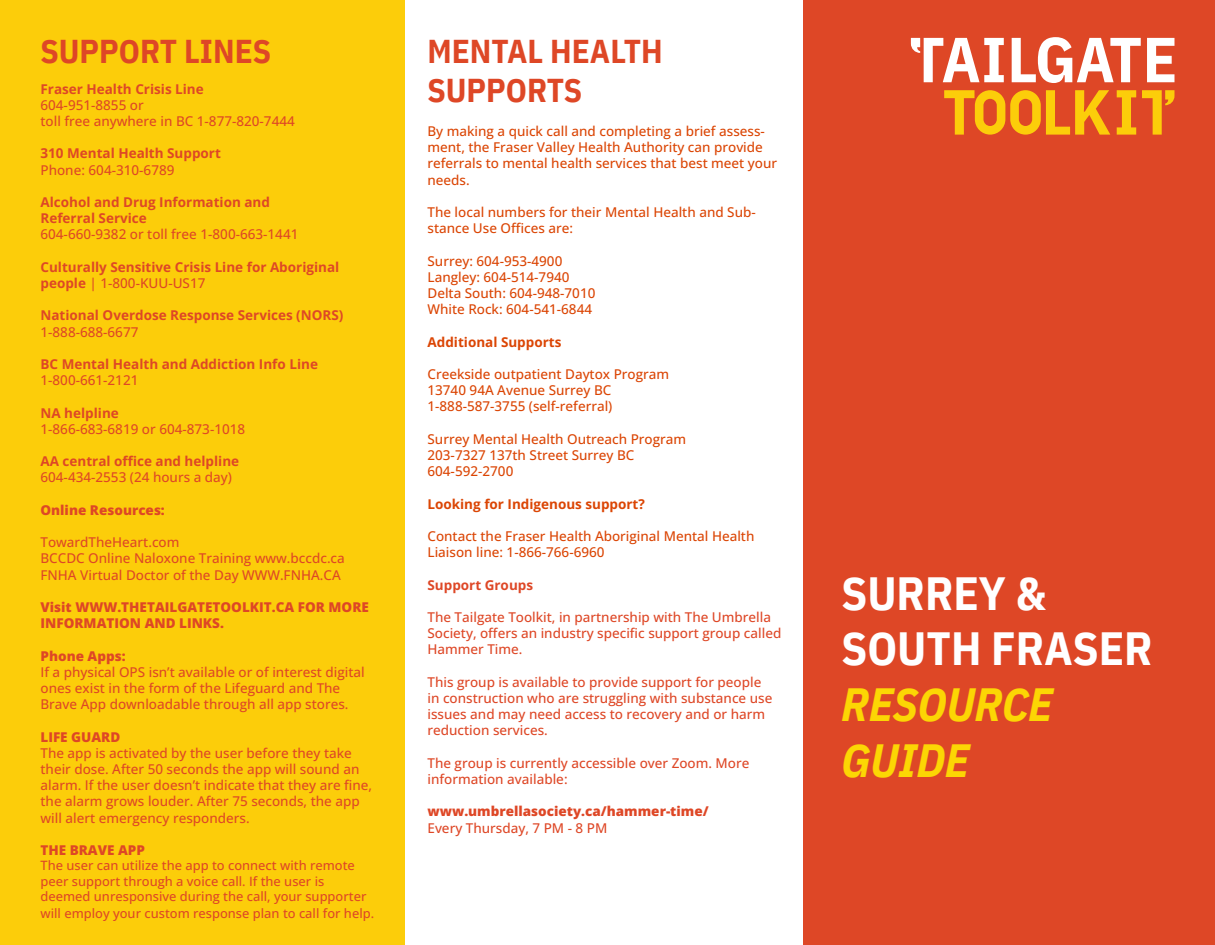
<style>
.page{position:relative;width:1215px;height:945px;background:#fff}
.page>*{position:absolute;margin:0;border:0;box-sizing:border-box;transform-origin:0 0}
.t1{font:700 46.5px/55.8px "IBM Plex Sans Cond";color:#fff}
.t2{font:700 33px/39.6px "IBM Plex Sans Cond";color:#de4726}
.t3{font:500 13.5px/16.2px "Open Sans";color:#de4726}
.t4{font:500 13.5px/16.2px "Open Sans";color:#db4504}
.t5{font:700 13.5px/16.2px "Open Sans";color:#de4726}
.t6{font:800 13.5px/16.2px "Open Sans";color:#de4726}
.t7{font:700 13.5px "Open Sans";color:#db4504}
.t8{font:500 12.9px/15.8px "Open Sans";color:#de4726}
.s1{font-weight:500}
.s2{font-weight:800}
.s3{font-style:italic;color:#fcd604}
</style>
<div class="page">
<div style="left:0;top:0;width:405px;height:945px;background:#fccd0a"></div>
<div style="left:803px;top:0;width:412px;height:945px;background:#de4726"></div>
<svg style="left:1012px;top:37px;width:129px;height:46px"></svg>
<svg style="left:1147px;top:38px;width:27px;height:44px"></svg>
<svg style="left:911px;top:38px;width:93px;height:44px"></svg>
<svg style="left:1117px;top:90px;width:19px;height:45px"></svg>
<svg style="left:944px;top:90px;width:166px;height:45px"></svg>
<svg style="left:1142px;top:90px;width:32px;height:45px"></svg>
<p class="t2" style="left:40px;top:29px;width:232px">SUPPORT LINES</p>
<p class="t5" style="left:40px;top:80px;width:165px">Fraser Health Crisis Line</p>
<p class="t3" style="left:40px;top:96px;width:256px">604-951-8855 or<br>toll free anywhere in BC 1-877-820-7444</p>
<p class="t5" style="left:40px;top:145px;width:182px">310 Mental Health Support</p>
<p class="t3" style="left:40px;top:161px;width:136px">Phone: 604-310-6789</p>
<p class="t5" style="left:40px;top:194px;width:231px">Alcohol and Drug Information and</p>
<p class="t5" style="left:40px;top:210px;width:108px">Referral Service</p>
<p class="t3" style="left:40px;top:226px;width:259px">604-660-9382 or toll free 1-800-663-1441</p>
<p class="t5" style="left:40px;top:258px;width:300px">Culturally Sensitive Crisis Line for Aboriginal people <span class="s1">| 1-800-KUU-US17</span></p>
<p class="t5" style="left:40px;top:307px;width:305px">National Overdose Response Services (NORS)</p>
<p class="t3" style="left:40px;top:323px;width:99px">1-888-688-6677</p>
<p class="t5" style="left:40px;top:356px;width:279px">BC Mental Health and Addiction Info Line</p>
<p class="t3" style="left:40px;top:372px;width:99px">1-800-661-2121</p>
<p class="t5" style="left:40px;top:404px;width:80px">NA helpline</p>
<p class="t3" style="left:40px;top:420px;width:206px">1-866-683-6819 or 604-873-1018</p>
<p class="t5" style="left:40px;top:453px;width:200px">AA central office and helpline</p>
<p class="t3" style="left:40px;top:469px;width:193px">604-434-2553 (24 hours a day)</p>
<p class="t6" style="left:40px;top:501px;width:126px">Online Resources:</p>
<p class="t3" style="left:40px;top:534px;width:140px">TowardTheHeart.com</p>
<p class="t3" style="left:40px;top:550px;width:306px">BCCDC Online Naloxone Training www.bccdc.ca</p>
<p class="t3" style="left:40px;top:566px;width:302px">FNHA Virtual Doctor of the Day WWW.FNHA.CA</p>
<p class="t6" style="left:40px;top:599px;width:330px">Visit WWW.THETAILGATETOOLKIT.CA FOR MORE<br>INFORMATION AND LINKS.</p>
<p class="t6" style="left:40px;top:647px;width:87px">Phone Apps:</p>
<p class="t3" style="left:40px;top:663px;width:326px">If a physical OPS isn’t available or of interest digital ones exist in the form of the Lifeguard and The<br>Brave App downloadable through all app stores.</p>
<p class="t3" style="left:40px;top:728px;width:333px"><span class="s2">LIFE GUARD<br></span>The app is activated by the user before they take their dose. After 50 seconds the app will sound an alarm. If the user doesn’t indicate that they are fine, the alarm grows louder. After 75 seconds, the app will alert emergency responders.</p>
<p class="t6" style="left:40px;top:842px;width:106px">THE BRAVE APP</p>
<p class="t8" style="left:40px;top:858px;width:335px">The user can utilize the app to connect with remote peer support through a voice call. If the user is deemed unresponsive during the call, your supporter will employ your custom response plan to call for help.</p>
<p class="t2" style="left:428px;top:29px;width:237px">MENTAL HEALTH<br>SUPPORTS</p>
<p class="t4" style="left:428px;top:123px;width:351px">By making a quick call and completing a brief assess&shy;ment, the Fraser Valley Health Authority can provide referrals to mental health services that best meet your needs.</p>
<p class="t4" style="left:428px;top:204px;width:330px">The local numbers for their Mental Health and Sub&shy;stance Use Offices are:</p>
<p class="t4" style="left:428px;top:252px;width:136px">Surrey: 604-953-4900</p>
<p class="t4" style="left:428px;top:268px;width:144px">Langley: 604-514-7940</p>
<p class="t4" style="left:428px;top:285px;width:169px">Delta South: 604-948-7010</p>
<p class="t4" style="left:428px;top:301px;width:166px">White Rock: 604-541-6844</p>
<p class="t7" style="left:428px;top:332px;width:135px">Additional Supports</p>
<p class="t4" style="left:428px;top:366px;width:243px">Creekside outpatient Daytox Program</p>
<p class="t4" style="left:428px;top:382px;width:185px">13740 94A Avenue Surrey BC</p>
<p class="t4" style="left:428px;top:398px;width:186px">1-888-587-3755 (self-referral)</p>
<p class="t4" style="left:428px;top:430px;width:260px">Surrey Mental Health Outreach Program</p>
<p class="t4" style="left:428px;top:447px;width:208px">203-7327 137th Street Surrey BC</p>
<p class="t4" style="left:428px;top:463px;width:87px">604-592-2700</p>
<p class="t7" style="left:428px;top:494px;width:219px">Looking for Indigenous support?</p>
<p class="t4" style="left:428px;top:528px;width:329px">Contact the Fraser Health Aboriginal Mental Health<br>Liaison line: 1-866-766-6960</p>
<p class="t5" style="left:428px;top:576px;width:107px">Support Groups</p>
<p class="t3" style="left:428px;top:609px;width:355px">The Tailgate Toolkit, in partnership with The Umbrella<br>Society, offers an industry specific support group called<br>Hammer Time.</p>
<p class="t3" style="left:428px;top:673px;width:346px">This group is available to provide support for people in construction who are struggling with substance use issues and may need access to recovery and or harm reduction services.</p>
<p class="t3" style="left:428px;top:754px;width:323px">The group is currently accessible over Zoom. More information available:</p>
<p class="t6" style="left:428px;top:803px;width:283px">www.umbrellasociety.ca/hammer-time/<br><span class="s1">Every Thursday, 7 PM - 8 PM</span></p>
<p class="t1" style="left:842px;top:561px;width:313px">SURREY &amp;<br>SOUTH FRASER<br><span class="s3">RESOURCE<br>GUIDE</span></p>
</div>
